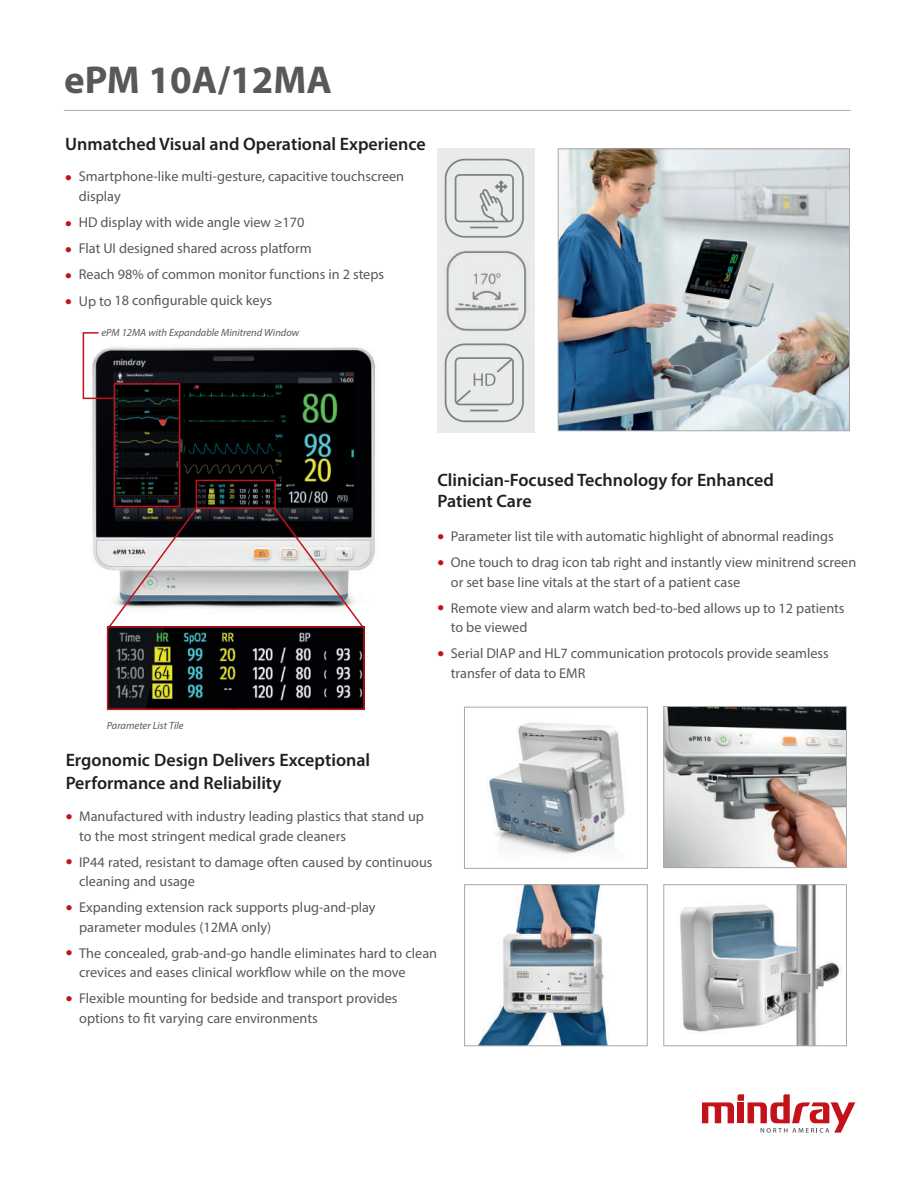
<style>
.page{position:relative;width:918px;height:1188px;background:#fff}
.page>*{position:absolute;margin:0;border:0;box-sizing:border-box;transform-origin:0 0}
.t1{font:700 39px "Myriad Pro";color:#57585a}
.t2{font:600 18px/22.5px "Myriad Pro";color:#231f20}
.t3{font:14.25px/19.5px "Myriad Pro";color:#57585a}
.t4{font:italic 10.5px "Myriad Pro";color:#57585a}
.s1{color:#c4121a}
</style>
<div class="page">
<hr style="left:64px;top:110px;width:786px;height:1px;background:#a8a9ad">
<svg style="left:702px;top:1094px;width:153px;height:39px"></svg>
<img style="left:437px;top:148px;width:97px;height:285px">
<img style="left:560px;top:150px;width:288px;height:279px">
<div style="left:558px;top:148px;width:292px;height:283px;border:1px solid #a8a9ad"></div>
<img style="left:478px;top:886px;width:130px;height:158px">
<div style="left:464px;top:884px;width:184px;height:162px;border:1px solid #a8a9ad"></div>
<img style="left:680px;top:886px;width:162px;height:158px">
<div style="left:663px;top:884px;width:184px;height:162px;border:1px solid #a8a9ad"></div>
<img style="left:665px;top:708px;width:180px;height:158px">
<div style="left:663px;top:706px;width:184px;height:162px;border:1px solid #a8a9ad"></div>
<img style="left:487px;top:722px;width:138px;height:132px">
<div style="left:464px;top:707px;width:184px;height:162px;border:1px solid #a8a9ad"></div>
<img style="left:92px;top:347px;width:284px;height:262px">
<svg style="left:273px;top:507px;width:93px;height:119px"></svg>
<svg style="left:105px;top:507px;width:94px;height:124px"></svg>
<div style="left:196px;top:480px;width:80px;height:29px;border:2px solid #c4121a"></div>
<img style="left:110px;top:629px;width:252px;height:78px">
<div style="left:107px;top:626px;width:258px;height:84px;border:2px solid #c4121a"></div>
<svg style="left:82px;top:332px;width:33px;height:68px"></svg>
<div style="left:114px;top:383px;width:66px;height:124px;border:2px solid #c4121a"></div>
<h1 class="t1" style="left:64px;top:55px;width:269px">ePM 10A/12MA</h1>
<p class="t2" style="left:65px;top:132px;width:362px">Unmatched Visual and Operational Experience</p>
<p class="t3" style="left:79px;top:166px;width:327px;text-indent:-14px"><span class="s1">●</span> Smartphone-like multi-gesture, capacitive touchscreen display</p>
<p class="t3" style="left:65px;top:212px;width:241px"><span class="s1">●</span> HD display with wide angle view ≥170</p>
<p class="t3" style="left:65px;top:238px;width:248px"><span class="s1">●</span> Flat UI designed shared across platform</p>
<p class="t3" style="left:65px;top:264px;width:320px"><span class="s1">●</span> Reach 98% of common monitor functions in 2 steps</p>
<p class="t3" style="left:65px;top:290px;width:208px"><span class="s1">●</span> Up to 18 configurable quick keys</p>
<p class="t4" style="left:101px;top:325px;width:199px">ePM 12MA with Expandable Minitrend Window</p>
<p class="t4" style="left:107px;top:719px;width:78px">Parameter List Tile</p>
<p class="t2" style="left:437px;top:469px;width:338px;line-height:21px">Clinician-Focused Technology for Enhanced<br>Patient Care</p>
<p class="t3" style="left:437px;top:527px;width:398px"><span class="s1">●</span> Parameter list tile with automatic highlight of abnormal readings</p>
<p class="t3" style="left:451px;top:553px;width:407px;text-indent:-14px"><span class="s1">●</span> One touch to drag icon tab right and instantly view minitrend screen or set base line vitals at the start of a patient case</p>
<p class="t3" style="left:451px;top:598px;width:395px;text-indent:-14px"><span class="s1">●</span> Remote view and alarm watch bed-to-bed allows up to 12 patients to be viewed</p>
<p class="t3" style="left:451px;top:644px;width:380px;text-indent:-14px"><span class="s1">●</span> Serial DIAP and HL7 communication protocols provide seamless transfer of data to EMR</p>
<p class="t2" style="left:66px;top:748px;width:306px">Ergonomic Design Delivers Exceptional<br>Performance and Reliability</p>
<p class="t3" style="left:79px;top:807px;width:346px;text-indent:-14px"><span class="s1">●</span> Manufactured with industry leading plastics that stand up to the most stringent medical grade cleaners</p>
<p class="t3" style="left:79px;top:852px;width:355px;text-indent:-14px"><span class="s1">●</span> IP44 rated, resistant to damage often caused by continuous cleaning and usage</p>
<p class="t3" style="left:79px;top:898px;width:298px;text-indent:-14px"><span class="s1">●</span> Expanding extension rack supports plug-and-play parameter modules (12MA only)</p>
<p class="t3" style="left:79px;top:943px;width:360px;text-indent:-14px"><span class="s1">●</span> The concealed, grab-and-go handle eliminates hard to clean crevices and eases clinical workflow while on the move</p>
<p class="t3" style="left:79px;top:989px;width:320px;text-indent:-14px"><span class="s1">●</span> Flexible mounting for bedside and transport provides options to fit varying care environments</p>
</div>
